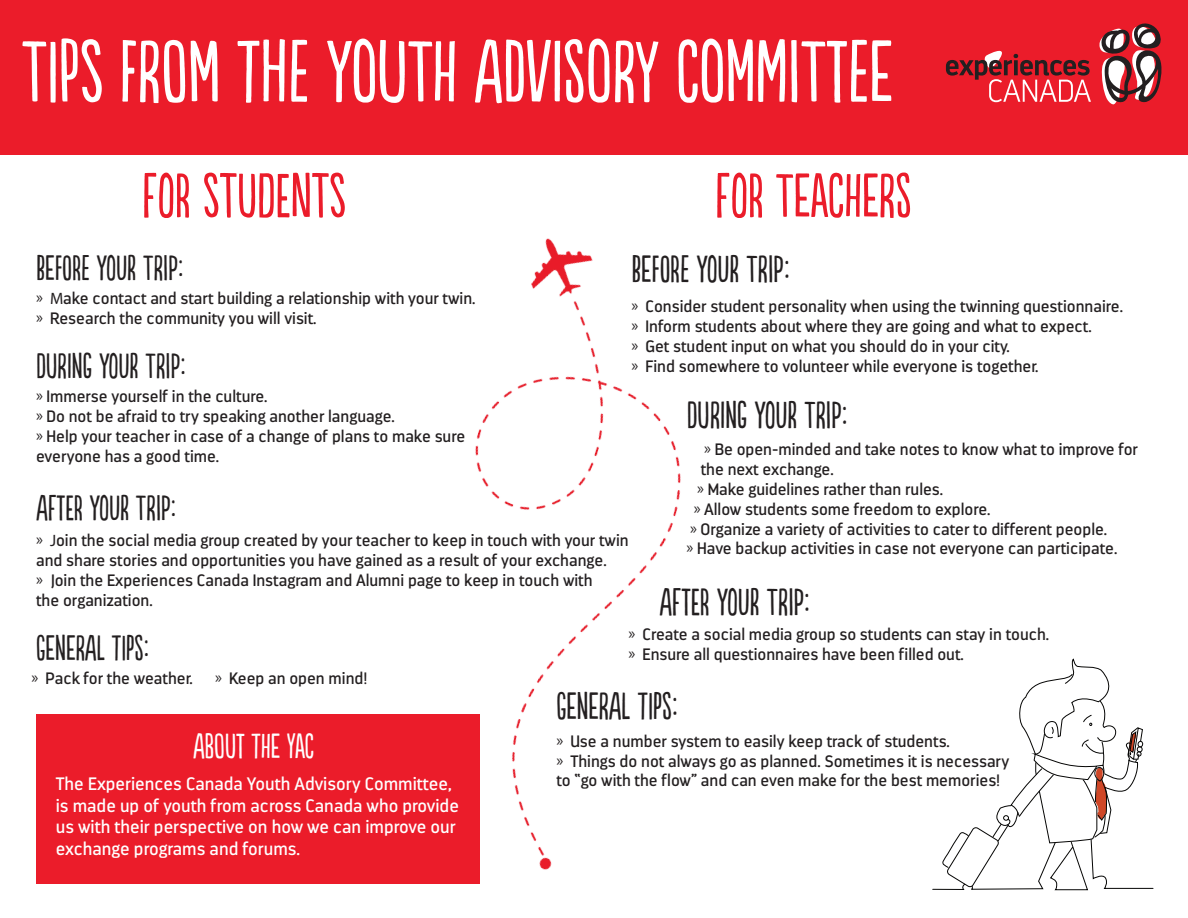
<style>
.page{position:relative;width:1188px;height:918px;background:#fff}
.page>*{position:absolute;margin:0;border:0;box-sizing:border-box;transform-origin:0 0}
.t1{font:82.5px "Populaire";color:#fff}
.t2{font:58.5px "Populaire";color:#eb1c2a}
.t3{font:35.85px "Populaire";color:#231f20}
.t4{font:33.45px "Populaire";color:#231f20}
.t5{font:33px "Populaire";color:#fff}
.t6{font:18px/21.6px "Darwin";color:#fff}
.t7{font:16.5px/19.8px "Darwin";color:#231f20}
.s1{font-family:"Myriad Pro"}
</style>
<div class="page">
<div style="left:0;top:0;width:1188px;height:154px;background:#eb1c2a"></div>
<img style="left:475px;top:238px;width:206px;height:632px">
<svg style="left:932px;top:659px;width:222px;height:231px"></svg>
<div style="left:36px;top:714px;width:444px;height:170px;background:#eb1c2a"></div>
<svg style="left:946px;top:50px;width:145px;height:52px"></svg>
<svg style="left:1099px;top:23px;width:63px;height:82px"></svg>
<h1 class="t1" style="left:22px;top:26px;width:873px">TIPS FROM THE YOUTH ADVISORY COMMITTEE</h1>
<h2 class="t2" style="left:142px;top:164px;width:206px">FOR STUDENTS</h2>
<h2 class="t2" style="left:715px;top:164px;width:198px">FOR TEACHERS</h2>
<h3 class="t3" style="left:632px;top:249px;width:159px">BEFORE YOUR TRIP:</h3>
<h3 class="t4" style="left:36px;top:249px;width:148px">BEFORE YOUR TRIP:</h3>
<p class="t7" style="left:36px;top:289px;width:441px"><span class="s1">» M</span>ake contact and start building a relationship with your twin. <span class="s1">»</span> Research the community you will visit.</p>
<h3 class="t4" style="left:36px;top:348px;width:150px">DURING YOUR TRIP:</h3>
<p class="t7" style="left:632px;top:297px;width:493px"><span class="s1">»</span> Consider student personality when using the twinning questionnaire. <span class="s1">»</span> Inform students about where they are going and what to expect.<br><span class="s1">»</span> Get student input on what you should do in your city.<br><span class="s1">»</span> Find somewhere to volunteer while everyone is together.</p>
<p class="t7" style="left:36px;top:387px;width:431px"><span class="s1">»</span> Immerse yourself in the culture.<br><span class="s1">»</span> Do not be afraid to try speaking another language.<br><span class="s1">»</span> Help your teacher in case of a change of plans to make sure everyone has a good time.</p>
<h3 class="t3" style="left:687px;top:396px;width:161px">DURING YOUR TRIP:</h3>
<p class="t7" style="left:704px;top:440px;width:435px"><span class="s1">»</span> Be open-minded and take notes to know what to improve for</p>
<p class="t7" style="left:701px;top:460px;width:135px">the next exchange.</p>
<p class="t7" style="left:697px;top:479px;width:247px"><span class="s1">»</span> Make guidelines rather than rules.</p>
<p class="t7" style="left:694px;top:499px;width:298px"><span class="s1">»</span> Allow students some freedom to explore.</p>
<p class="t7" style="left:690px;top:519px;width:419px"><span class="s1">»</span> Organize a variety of activities to cater to different people.</p>
<p class="t7" style="left:687px;top:539px;width:432px"><span class="s1">»</span> Have backup activities in case not everyone can participate.</p>
<h3 class="t4" style="left:36px;top:490px;width:141px">AFTER YOUR TRIP:</h3>
<p class="t7" style="left:36px;top:531px;width:594px"><span class="s1">» J</span>oin the social media group created by your teacher to keep in touch with your twin and share stories and opportunities you have gained as a result of your exchange.<br><span class="s1">»</span> Join the Experiences Canada Instagram and Alumni page to keep in touch with<br>the organization.</p>
<h3 class="t4" style="left:36px;top:629px;width:114px">GENERAL TIPS:</h3>
<p class="t7" style="left:31px;top:669px;width:163px"><span class="s1">»</span> Pack for the weather.</p>
<p class="t7" style="left:215px;top:669px;width:154px"><span class="s1">»</span> Keep an open mind!</p>
<h3 class="t3" style="left:660px;top:582px;width:151px">AFTER YOUR TRIP:</h3>
<p class="t7" style="left:629px;top:625px;width:422px"><span class="s1">»</span> Create a social media group so students can stay in touch. <span class="s1">»</span> Ensure all questionnaires have been filled out.</p>
<h3 class="t5" style="left:193px;top:728px;width:122px">ABOUT THE YAC</h3>
<p class="t6" style="left:56px;top:773px;width:405px">The Experiences Canada Youth Advisory Committee, is made up of youth from across Canada who provide us with their perspective on how we can improve our exchange programs and forums.</p>
<h3 class="t3" style="left:556px;top:686px;width:122px">GENERAL TIPS:</h3>
<p class="t7" style="left:556px;top:731px;width:454px"><span class="s1">»</span> Use a number system to easily keep track of students.<br><span class="s1">»</span> Things do not always go as planned. Sometimes it is necessary to “go with the flow” and can even make for the best memories!</p>
</div>
